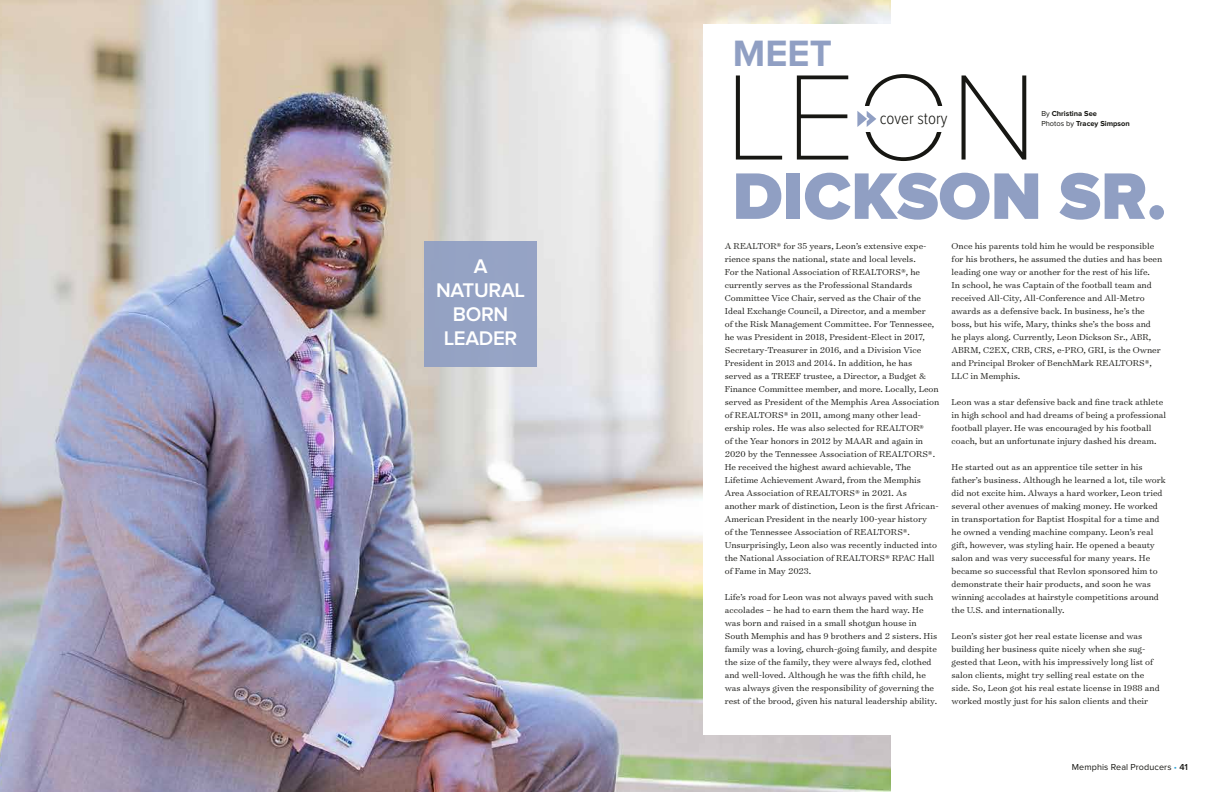
<style>
.page{position:relative;width:1224px;height:792px;background:#fff}
.page>*{position:absolute;margin:0;border:0;box-sizing:border-box;transform-origin:0 0}
.t1{font:100 126px "Proxima Nova T";color:#171713}
.t2{font:900 68.1px "Proxima Nova";color:#909fc3}
.t3{font:700 38px "Proxima Nova";color:#909fc3}
.t4{font:600 20.5px/24px "Proxima Nova";letter-spacing:-.015em;color:#fff;text-align:center}
.t5{font:300 17px "Proxima Nova Cond";color:#171713}
.t6{font:300 9.8px/13px "Surveyor Text";color:#171713}
.t7{font:9px "Proxima Nova";letter-spacing:.01em;color:#171713}
.t8{font:700 7.5px/10px "Proxima Nova";color:#171713}
.s1{font-weight:400}
.s2{color:#31a5d9}
.s3{font-weight:600}
</style>
<div class="page">
<img style="left:0;top:0;width:890px;height:792px">
<div style="left:703px;top:24px;width:485px;height:710px;background:#fff"></div>
<svg style="left:857px;top:111px;width:19px;height:16px"></svg>
<div style="left:424px;top:242px;width:113px;height:125px;background:#909fc3"></div>
<h3 class="t4" style="left:436px;top:254px;width:91px">A<br>NATURAL<br>BORN<br>LEADER</h3>
<h3 class="t3" style="left:733px;top:36px;width:100px">MEET</h3>
<h1 class="t1" style="left:725px;top:45px;width:314px">LEON</h1>
<h3 class="t5" style="left:880px;top:111px;width:69px">cover story</h3>
<p class="t8" style="left:1041px;top:109px;width:90px"><span class="s1">By</span> Christina See<br><span class="s1">Photos by</span> Tracey Simpson</p>
<h2 class="t2" style="left:732px;top:165px;width:435px">DICKSON SR.</h2>
<p class="t6" style="left:725px;top:240px;width:216px">A REALTOR® for 35 years, Leon’s extensive expe&shy;rience spans the national, state and local levels.<br>For the National Association of REALTORS®, he currently serves as the Professional Standards Committee Vice Chair, served as the Chair of the Ideal Exchange Council, a Director, and a member<br>of the Risk Management Committee. For Tennessee, he was President in 2018, President-Elect in 2017, Secretary-Treasurer in 2016, and a Division Vice President in 2013 and 2014. In addition, he has served as a TREEF trustee, a Director, a Budget &amp; Finance Committee member, and more. Locally, Leon served as President of the Memphis Area Association of REALTORS® in 2011, among many other lead&shy;ership roles. He was also selected for REALTOR®<br>of the Year honors in 2012 by MAAR and again in 2020 by the Tennessee Association of REALTORS®.<br>He received the highest award achievable, The Lifetime Achievement Award, from the Memphis Area Association of REALTORS® in 2021. As another mark of distinction, Leon is the first African-American President in the nearly 100-year history<br>of the Tennessee Association of REALTORS®.<br>Unsurprisingly, Leon also was recently inducted into the National Association of REALTORS® RPAC Hall of Fame in May 2023.</p>
<p class="t6" style="left:725px;top:590px;width:214px">Life’s road for Leon was not always paved with such accolades – he had to earn them the hard way. He was born and raised in a small shotgun house in South Memphis and has 9 brothers and 2 sisters. His family was a loving, church-going family, and despite the size of the family, they were always fed, clothed and well-loved. Although he was the fifth child, he was always given the responsibility of governing the rest of the brood, given his natural leadership ability.</p>
<p class="t6" style="left:952px;top:239px;width:212px">Once his parents told him he would be responsible for his brothers, he assumed the duties and has been leading one way or another for the rest of his life.<br>In school, he was Captain of the football team and received All-City, All-Conference and All-Metro awards as a defensive back. In business, he’s the boss, but his wife, Mary, thinks she’s the boss and he plays along. Currently, Leon Dickson Sr., ABR, ABRM, C2EX, CRB, CRS, e-PRO, GRI, is the Owner and Principal Broker of BenchMark REALTORS®, LLC in Memphis.</p>
<p class="t6" style="left:952px;top:395px;width:216px">Leon was a star defensive back and fine track athlete in high school and had dreams of being a professional football player. He was encouraged by his football coach, but an unfortunate injury dashed his dream.</p>
<p class="t6" style="left:952px;top:460px;width:216px">He started out as an apprentice tile setter in his father’s business. Although he learned a lot, tile work did not excite him. Always a hard worker, Leon tried several other avenues of making money. He worked in transportation for Baptist Hospital for a time and he owned a vending machine company. Leon’s real gift, however, was styling hair. He opened a beauty salon and was very successful for many years. He became so successful that Revlon sponsored him to demonstrate their hair products, and soon he was winning accolades at hairstyle competitions around the U.S. and internationally.</p>
<p class="t6" style="left:952px;top:629px;width:210px">Leon’s sister got her real estate license and was building her business quite nicely when she sug&shy;gested that Leon, with his impressively long list of salon clients, might try selling real estate on the side. So, Leon got his real estate license in 1988 and worked mostly just for his salon clients and their</p>
<p class="t7" style="left:1072px;top:762px;width:118px">Memphis Real Producers <span class="s2">•</span> <span class="s3">41</span></p>
</div>
